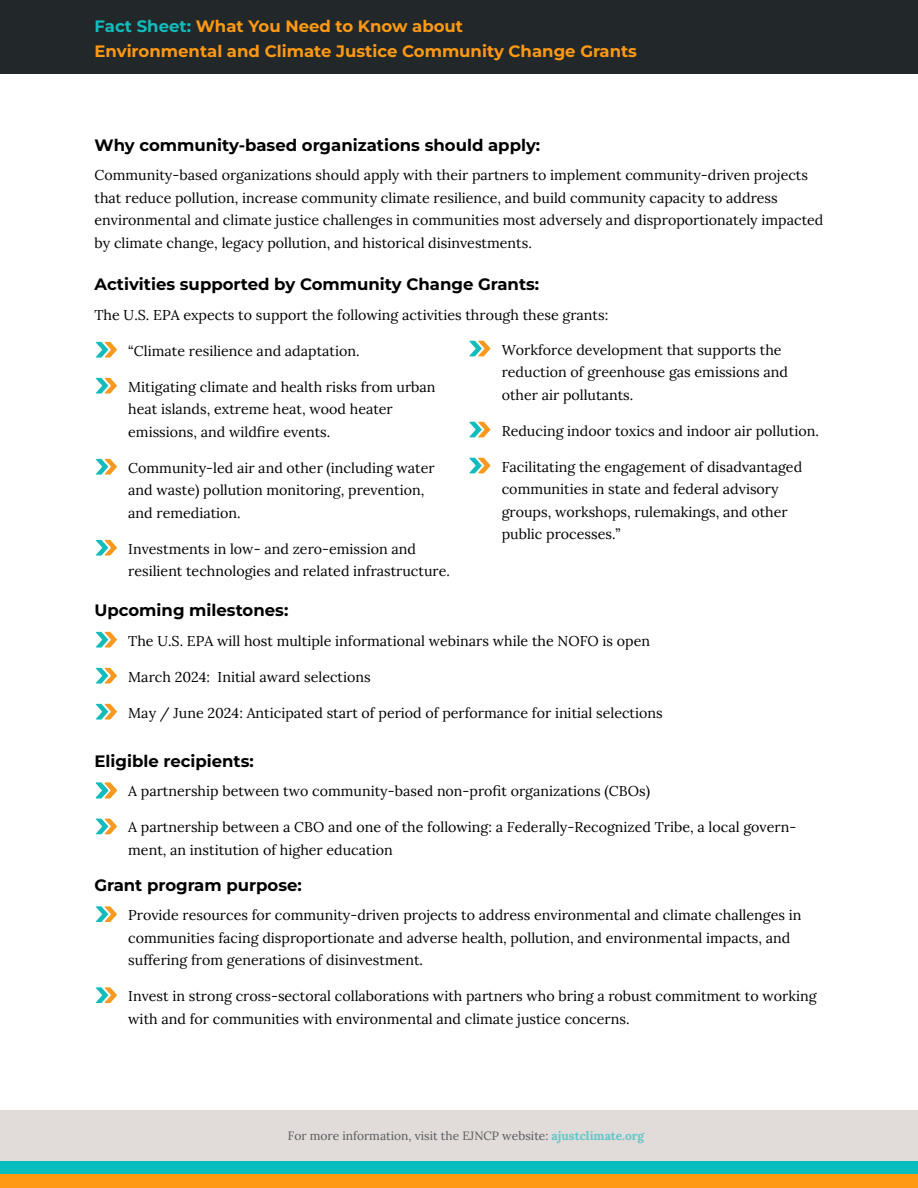
<style>
.page{position:relative;width:918px;height:1188px;background:#fff}
.page>*{position:absolute;margin:0;border:0;box-sizing:border-box;transform-origin:0 0}
.t1{font:700 16.5px "Montserrat";color:#000}
.t2{font:700 16.5px/25.5px "Montserrat";color:#ff9914}
.t3{font:14.25px/22.5px "Lora";color:#000}
.t4{font:12px "Lora";color:#58595b}
.s1{color:#12bcbc}
.s2{font-weight:700;color:#61c7c8}
</style>
<div class="page">
<div style="left:0;top:0;width:918px;height:73px;background:#222729"></div>
<div style="left:0;top:1174px;width:918px;height:14px;background:#ff9914"></div>
<div style="left:0;top:1161px;width:918px;height:13px;background:#08bdbd"></div>
<div style="left:0;top:1111px;width:918px;height:50px;background:#e1dbda"></div>
<svg style="left:96px;top:342px;width:21px;height:16px"></svg>
<svg style="left:96px;top:378px;width:21px;height:16px"></svg>
<svg style="left:96px;top:459px;width:21px;height:16px"></svg>
<svg style="left:96px;top:540px;width:21px;height:16px"></svg>
<svg style="left:96px;top:632px;width:21px;height:16px"></svg>
<svg style="left:96px;top:668px;width:21px;height:16px"></svg>
<svg style="left:96px;top:704px;width:21px;height:16px"></svg>
<svg style="left:96px;top:783px;width:21px;height:15px"></svg>
<svg style="left:96px;top:819px;width:21px;height:15px"></svg>
<svg style="left:96px;top:906px;width:21px;height:16px"></svg>
<svg style="left:96px;top:987px;width:21px;height:16px"></svg>
<svg style="left:469px;top:341px;width:22px;height:15px"></svg>
<svg style="left:469px;top:422px;width:22px;height:15px"></svg>
<svg style="left:469px;top:458px;width:22px;height:15px"></svg>
<p class="t2" style="left:94px;top:13px;width:544px"><span class="s1">Fact Sheet:</span> What You Need to Know about<br>Environmental and Climate Justice Community Change Grants</p>
<p class="t1" style="left:94px;top:134px;width:447px">Why community-based organizations should apply:</p>
<p class="t3" style="left:94px;top:163px;width:730px">Community-based organizations should apply with their partners to implement community-driven projects that reduce pollution, increase community climate resilience, and build community capacity to address environmental and climate justice challenges in communities most adversely and disproportionately impacted by climate change, legacy pollution, and historical disinvestments.</p>
<p class="t1" style="left:94px;top:274px;width:446px">Activities supported by Community Change Grants:</p>
<p class="t3" style="left:94px;top:302px;width:515px">The U.S. EPA expects to support the following activities through these grants:</p>
<p class="t3" style="left:128px;top:338px;width:233px">“Climate resilience and adaptation.</p>
<p class="t3" style="left:128px;top:374px;width:309px">Mitigating climate and health risks from urban heat islands, extreme heat, wood heater emissions, and wildfire events.</p>
<p class="t3" style="left:128px;top:455px;width:308px">Community-led air and other (including water and waste) pollution monitoring, prevention, and remediation.</p>
<p class="t3" style="left:128px;top:536px;width:323px">Investments in low- and zero-emission and resilient technologies and related infrastructure.</p>
<p class="t1" style="left:94px;top:600px;width:195px">Upcoming milestones:</p>
<p class="t3" style="left:128px;top:628px;width:523px">The U.S. EPA will host multiple informational webinars while the NOFO is open</p>
<p class="t3" style="left:128px;top:664px;width:244px">March 2024: Initial award selections</p>
<p class="t3" style="left:128px;top:700px;width:536px">May / June 2024: Anticipated start of period of performance for initial selections</p>
<p class="t1" style="left:94px;top:750px;width:161px">Eligible recipients:</p>
<p class="t3" style="left:128px;top:779px;width:523px">A partnership between two community-based non-profit organizations (CBOs)</p>
<p class="t3" style="left:128px;top:815px;width:670px">A partnership between a CBO and one of the following: a Federally-Recognized Tribe, a local govern&shy;ment, an institution of higher education</p>
<p class="t1" style="left:94px;top:874px;width:209px">Grant program purpose:</p>
<p class="t3" style="left:128px;top:903px;width:675px">Provide resources for community-driven projects to address environmental and climate challenges in communities facing disproportionate and adverse health, pollution, and environmental impacts, and suffering from generations of disinvestment.</p>
<p class="t3" style="left:128px;top:984px;width:690px">Invest in strong cross-sectoral collaborations with partners who bring a robust commitment to working with and for communities with environmental and climate justice concerns.</p>
<p class="t3" style="left:502px;top:337px;width:288px">Workforce development that supports the reduction of greenhouse gas emissions and other air pollutants.</p>
<p class="t3" style="left:502px;top:418px;width:319px">Reducing indoor toxics and indoor air pollution.</p>
<p class="t3" style="left:502px;top:454px;width:302px">Facilitating the engagement of disadvantaged communities in state and federal advisory groups, workshops, rulemakings, and other public processes.”</p>
<p class="t4" style="left:288px;top:1127px;width:358px">For more information, visit the EJNCP website: <span class="s2">ajustclimate.org</span></p>
</div>
